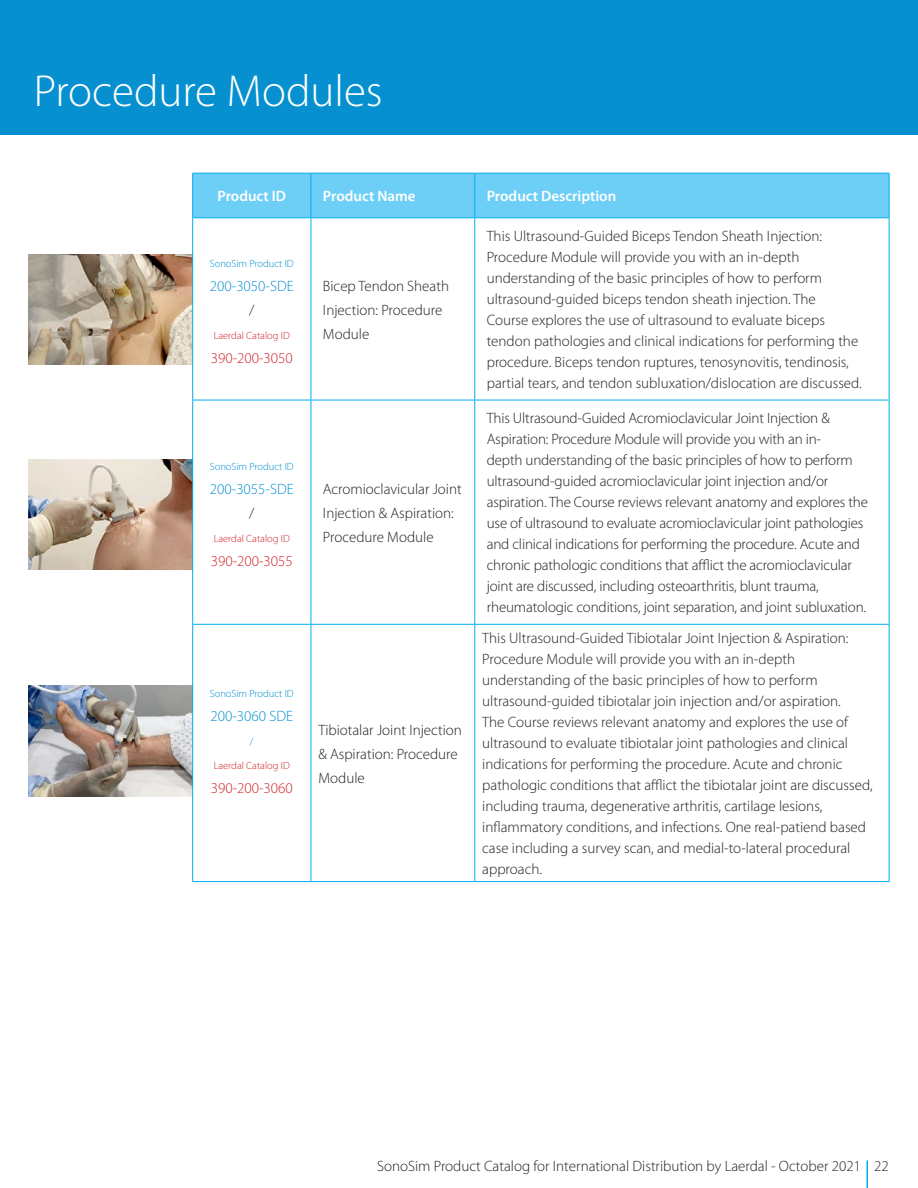
<style>
.page{position:relative;width:918px;height:1188px;background:#fff}
.page>*{position:absolute;margin:0;border:0;box-sizing:border-box;transform-origin:0 0}
.t1{font:300 45px "Myriad Pro";color:#fff}
.Paragraph_Style_1{font:300 15px/21px "Myriad Pro";color:#231f20}
.Paragraph_Style_1-2{font:600 15px "Myriad Pro";color:#fff}
.Paragraph_Style_1-3{font:300 15px "Myriad Pro";color:#d2232a}
.Paragraph_Style_1-4{font:300 15px "Myriad Pro";color:#0690d0}
.Paragraph_Style_1-5{font:300 15px "Myriad Pro";color:#343433}
.Paragraph_Style_1-6{font:300 10.5px "Myriad Pro";color:#0690d0}
.Paragraph_Style_1-7{font:300 10.5px "Myriad Pro";color:#d2232a}
</style>
<div class="page">
<hr style="left:866px;top:1161px;width:2px;height:27px;background:#00aeef">
<div style="left:0;top:0;width:918px;height:135px;background:#0690d0"></div>
<img style="left:28px;top:254px;width:164px;height:111px">
<img style="left:28px;top:459px;width:164px;height:111px">
<img style="left:28px;top:686px;width:164px;height:110px">
<div style="left:193px;top:174px;width:696px;height:43px;background:#6dcff6"></div>
<hr style="left:192px;top:217px;width:119px;height:1px;background:#00aeef">
<hr style="left:192px;top:218px;width:1px;height:182px;background:#00aeef">
<hr style="left:311px;top:218px;width:1px;height:182px;background:#00aeef">
<hr style="left:475px;top:217px;width:415px;height:1px;background:#00aeef">
<hr style="left:474px;top:218px;width:1px;height:182px;background:#00aeef">
<hr style="left:889px;top:218px;width:1px;height:182px;background:#00aeef">
<hr style="left:192px;top:400px;width:119px;height:1px;background:#00aeef">
<hr style="left:192px;top:400px;width:1px;height:224px;background:#00aeef">
<hr style="left:311px;top:400px;width:1px;height:224px;background:#00aeef">
<hr style="left:475px;top:400px;width:415px;height:1px;background:#00aeef">
<hr style="left:474px;top:400px;width:1px;height:224px;background:#00aeef">
<hr style="left:889px;top:400px;width:1px;height:224px;background:#00aeef">
<hr style="left:192px;top:624px;width:119px;height:1px;background:#00aeef">
<hr style="left:192px;top:625px;width:1px;height:256px;background:#00aeef">
<hr style="left:311px;top:625px;width:1px;height:256px;background:#00aeef">
<hr style="left:475px;top:624px;width:415px;height:1px;background:#00aeef">
<hr style="left:474px;top:625px;width:1px;height:256px;background:#00aeef">
<hr style="left:889px;top:625px;width:1px;height:256px;background:#00aeef">
<hr style="left:192px;top:881px;width:119px;height:1px;background:#00aeef">
<hr style="left:475px;top:881px;width:415px;height:1px;background:#00aeef">
<hr style="left:192px;top:173px;width:119px;height:1px;background:#00aeef">
<hr style="left:311px;top:173px;width:164px;height:1px;background:#00aeef">
<hr style="left:475px;top:173px;width:415px;height:1px;background:#00aeef">
<hr style="left:192px;top:174px;width:1px;height:43px;background:#00aeef">
<hr style="left:311px;top:174px;width:1px;height:43px;background:#00aeef">
<hr style="left:474px;top:174px;width:1px;height:43px;background:#00aeef">
<hr style="left:889px;top:174px;width:1px;height:43px;background:#00aeef">
<hr style="left:311px;top:217px;width:164px;height:1px;background:#00aeef">
<hr style="left:311px;top:400px;width:164px;height:1px;background:#00aeef">
<hr style="left:311px;top:624px;width:164px;height:1px;background:#00aeef">
<hr style="left:311px;top:881px;width:164px;height:1px;background:#00aeef">
<p class="t1" style="left:34px;top:66px;width:350px">Procedure Modules</p>
<p class="Paragraph_Style_1-2" style="left:217px;top:188px;width:70px">Product ID</p>
<p class="Paragraph_Style_1-2" style="left:323px;top:188px;width:94px">Product Name</p>
<p class="Paragraph_Style_1-2" style="left:487px;top:188px;width:131px">Product Description</p>
<p class="Paragraph_Style_1-6" style="left:210px;top:257px;width:85px">SonoSim Product ID</p>
<p class="Paragraph_Style_1-4" style="left:210px;top:277px;width:85px">200-3050-SDE</p>
<p class="Paragraph_Style_1-5" style="left:249px;top:301px;width:7px">/</p>
<p class="Paragraph_Style_1-7" style="left:214px;top:329px;width:78px">Laerdal Catalog ID</p>
<p class="Paragraph_Style_1-3" style="left:211px;top:349px;width:84px">390-200-3050</p>
<p class="Paragraph_Style_1-6" style="left:210px;top:461px;width:85px">SonoSim Product ID</p>
<p class="Paragraph_Style_1-4" style="left:210px;top:481px;width:85px">200-3055-SDE</p>
<p class="Paragraph_Style_1-5" style="left:249px;top:505px;width:7px">/</p>
<p class="Paragraph_Style_1-7" style="left:214px;top:533px;width:78px">Laerdal Catalog ID</p>
<p class="Paragraph_Style_1-3" style="left:211px;top:553px;width:84px">390-200-3055</p>
<p class="Paragraph_Style_1-6" style="left:210px;top:688px;width:85px">SonoSim Product ID</p>
<p class="Paragraph_Style_1-4" style="left:210px;top:708px;width:84px">200-3060 SDE</p>
<p class="Paragraph_Style_1-6" style="left:250px;top:736px;width:5px">/</p>
<p class="Paragraph_Style_1-7" style="left:214px;top:760px;width:78px">Laerdal Catalog ID</p>
<p class="Paragraph_Style_1-3" style="left:211px;top:780px;width:84px">390-200-3060</p>
<p class="Paragraph_Style_1" style="left:323px;top:274px;width:128px;line-height:24px">Bicep Tendon Sheath<br>Injection: Procedure<br>Module</p>
<p class="Paragraph_Style_1" style="left:323px;top:477px;width:140px;line-height:24px">Acromioclavicular Joint<br>Injection &amp; Aspiration:<br>Procedure Module</p>
<p class="Paragraph_Style_1" style="left:318px;top:718px;width:145px;line-height:24px">Tibiotalar Joint Injection &amp; Aspiration: Procedure<br>Module</p>
<p class="Paragraph_Style_1" style="left:487px;top:226px;width:377px">This Ultrasound-Guided Biceps Tendon Sheath Injection:<br>Procedure Module will provide you with an in-depth understanding of the basic principles of how to perform ultrasound-guided biceps tendon sheath injection. The<br>Course explores the use of ultrasound to evaluate biceps tendon pathologies and clinical indications for performing the procedure. Biceps tendon ruptures, tenosynovitis, tendinosis, partial tears, and tendon subluxation/dislocation are discussed.</p>
<p class="Paragraph_Style_1" style="left:487px;top:408px;width:383px">This Ultrasound-Guided Acromioclavicular Joint Injection &amp; Aspiration: Procedure Module will provide you with an in-<br>depth understanding of the basic principles of how to perform ultrasound-guided acromioclavicular joint injection and/or aspiration. The Course reviews relevant anatomy and explores the use of ultrasound to evaluate acromioclavicular joint pathologies and clinical indications for performing the procedure. Acute and chronic pathologic conditions that afflict the acromioclavicular joint are discussed, including osteoarthritis, blunt trauma, rheumatologic conditions, joint separation, and joint subluxation.</p>
<p class="Paragraph_Style_1" style="left:482px;top:628px;width:392px">This Ultrasound-Guided Tibiotalar Joint Injection &amp; Aspiration:<br>Procedure Module will provide you with an in-depth understanding of the basic principles of how to perform ultrasound-guided tibiotalar join injection and/or aspiration.<br>The Course reviews relevant anatomy and explores the use of ultrasound to evaluate tibiotalar joint pathologies and clinical indications for performing the procedure. Acute and chronic pathologic conditions that afflict the tibiotalar joint are discussed, including trauma, degenerative arthritis, cartilage lesions, inflammatory conditions, and infections. One real-patiend based case including a survey scan, and medial-to-lateral procedural approach.</p>
<p class="Paragraph_Style_1" style="left:377px;top:1156px;width:513px">SonoSim Product Catalog for International Distribution by Laerdal - October 2021 22</p>
</div>
